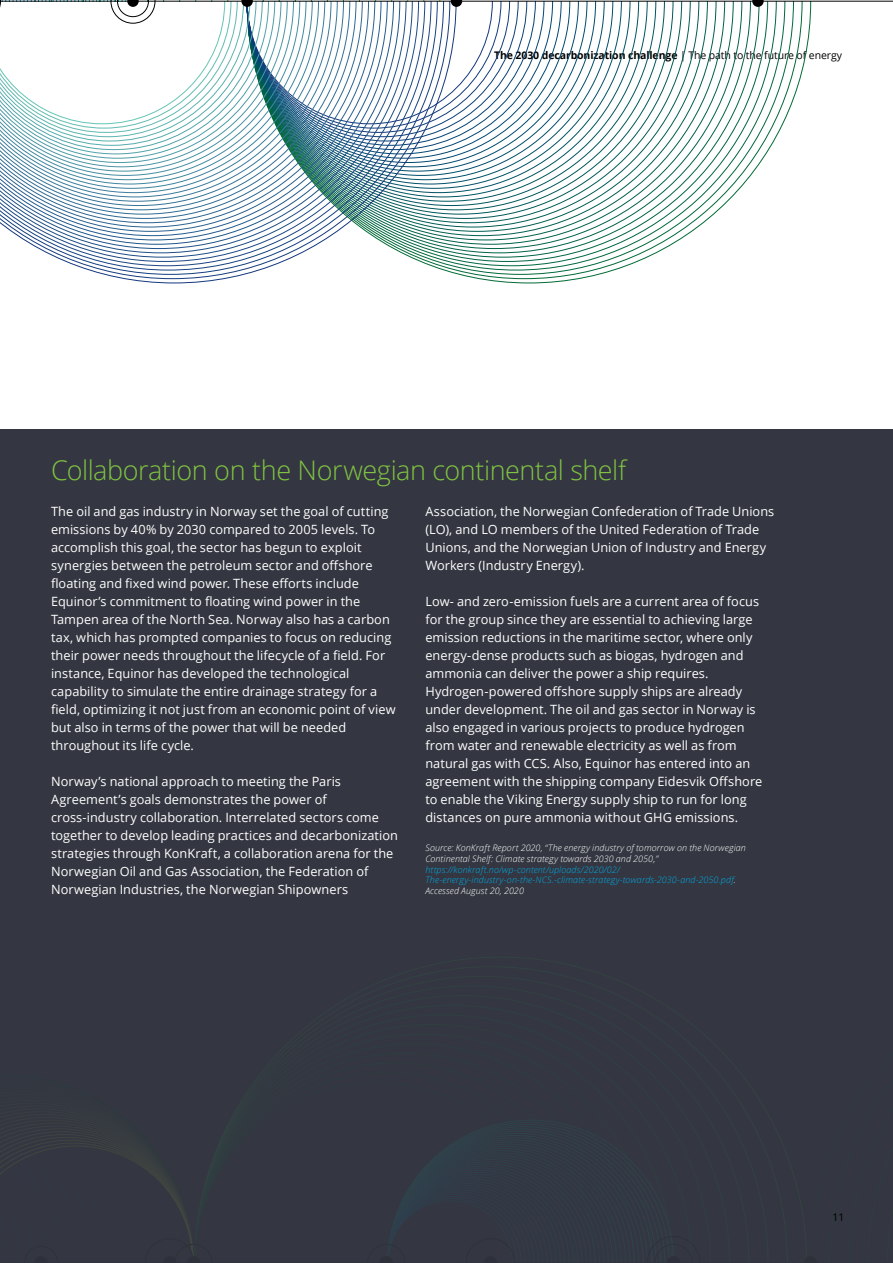
<style>
.page{position:relative;width:893px;height:1263px;background:#fff}
.page>*{position:absolute;margin:0;border:0;box-sizing:border-box;transform-origin:0 0}
.t1{font:300 27px "Open Sans";letter-spacing:-.015em;color:#80c342}
.t2{font:12.75px/18px "Open Sans";letter-spacing:.005em;color:#fff}
.t3{font:700 10.5px "Open Sans";letter-spacing:-.01em;color:#000}
.t4{font:10.5px "Open Sans";color:#000}
.t5{font:italic 300 9px/10.8px "Open Sans";letter-spacing:.01em;color:#00aae7}
.t6{font:italic 300 9px/10.8px "Open Sans";letter-spacing:.01em;color:#fff}
.s1{font-weight:400}
.s2{color:#fff}
</style>
<div class="page">
<svg style="left:456px;top:2px;width:338px;height:273px"></svg>
<svg style="left:456px;top:2px;width:329px;height:268px"></svg>
<svg style="left:456px;top:2px;width:320px;height:264px"></svg>
<svg style="left:456px;top:2px;width:312px;height:260px"></svg>
<svg style="left:106px;top:158px;width:344px;height:121px"></svg>
<svg style="left:88px;top:158px;width:356px;height:117px"></svg>
<svg style="left:76px;top:158px;width:361px;height:112px"></svg>
<svg style="left:66px;top:158px;width:365px;height:108px"></svg>
<svg style="left:55px;top:158px;width:370px;height:104px"></svg>
<svg style="left:47px;top:158px;width:372px;height:99px"></svg>
<svg style="left:39px;top:158px;width:373px;height:95px"></svg>
<svg style="left:30px;top:158px;width:376px;height:91px"></svg>
<svg style="left:24px;top:158px;width:376px;height:86px"></svg>
<svg style="left:18px;top:158px;width:376px;height:82px"></svg>
<svg style="left:12px;top:158px;width:375px;height:78px"></svg>
<svg style="left:5px;top:158px;width:376px;height:74px"></svg>
<svg style="left:0;top:158px;width:375px;height:69px"></svg>
<svg style="left:0;top:158px;width:369px;height:65px"></svg>
<svg style="left:0;top:158px;width:362px;height:61px"></svg>
<svg style="left:0;top:158px;width:356px;height:56px"></svg>
<svg style="left:0;top:158px;width:350px;height:52px"></svg>
<svg style="left:0;top:158px;width:344px;height:48px"></svg>
<svg style="left:0;top:158px;width:337px;height:43px"></svg>
<svg style="left:0;top:158px;width:331px;height:39px"></svg>
<svg style="left:0;top:158px;width:325px;height:35px"></svg>
<svg style="left:0;top:158px;width:319px;height:30px"></svg>
<svg style="left:0;top:158px;width:312px;height:26px"></svg>
<svg style="left:0;top:158px;width:306px;height:22px"></svg>
<svg style="left:0;top:158px;width:300px;height:18px"></svg>
<svg style="left:0;top:158px;width:294px;height:13px"></svg>
<svg style="left:0;top:158px;width:287px;height:9px"></svg>
<svg style="left:0;top:158px;width:281px;height:5px"></svg>
<hr style="left:0;top:1px;width:893px;height:1px;background:#000">
<svg style="left:0;top:0;width:764px;height:158px"></svg>
<div style="left:0;top:429px;width:893px;height:834px;background:#343741"></div>
<svg style="left:0;top:957px;width:807px;height:305px"></svg>
<p class="t3" style="left:494px;top:48px;width:349px">The 2030 decarbonization challenge <span class="s1">| The path to the future of energy</span></p>
<h1 class="t1" style="left:51px;top:452px;width:577px">Collaboration on the Norwegian continental shelf</h1>
<p class="t2" style="left:51px;top:502px;width:346px">The oil and gas industry in Norway set the goal of cutting emissions by 40% by 2030 compared to 2005 levels. To accomplish this goal, the sector has begun to exploit synergies between the petroleum sector and offshore floating and fixed wind power. These efforts include Equinor’s commitment to floating wind power in the Tampen area of the North Sea. Norway also has a carbon tax, which has prompted companies to focus on reducing their power needs throughout the lifecycle of a field. For instance, Equinor has developed the technological capability to simulate the entire drainage strategy for a field, optimizing it not just from an economic point of view but also in terms of the power that will be needed throughout its life cycle.</p>
<p class="t2" style="left:51px;top:772px;width:349px">Norway’s national approach to meeting the Paris Agreement’s goals demonstrates the power of cross-industry collaboration. Interrelated sectors come together to develop leading practices and decarbonization strategies through KonKraft, a collaboration arena for the Norwegian Oil and Gas Association, the Federation of Norwegian Industries, the Norwegian Shipowners</p>
<p class="t2" style="left:425px;top:502px;width:350px">Association, the Norwegian Confederation of Trade Unions (LO), and LO members of the United Federation of Trade Unions, and the Norwegian Union of Industry and Energy Workers (Industry Energy).</p>
<p class="t2" style="left:425px;top:592px;width:338px">Low- and zero-emission fuels are a current area of focus for the group since they are essential to achieving large emission reductions in the maritime sector, where only energy-dense products such as biogas, hydrogen and ammonia can deliver the power a ship requires.<br>Hydrogen-powered offshore supply ships are already under development. The oil and gas sector in Norway is also engaged in various projects to produce hydrogen from water and renewable electricity as well as from natural gas with CCS. Also, Equinor has entered into an agreement with the shipping company Eidesvik Offshore to enable the Viking Energy supply ship to run for long distances on pure ammonia without GHG emissions.</p>
<p class="t6" style="left:425px;top:842px;width:322px">Source: KonKraft Report 2020, “The energy industry of tomorrow on the Norwegian<br>Continental Shelf: Climate strategy towards 2030 and 2050,”</p>
<p class="t5" style="left:425px;top:864px;width:312px">https://konkraft.no/wp-content/uploads/2020/02/<br>The-energy-industry-on-the-NCS.-climate-strategy-towards-2030-and-2050.pdf<span class="s2">.<br>Accessed August 20, 2020</span></p>
<p class="t4" style="left:832px;top:1210px;width:13px">11</p>
</div>
